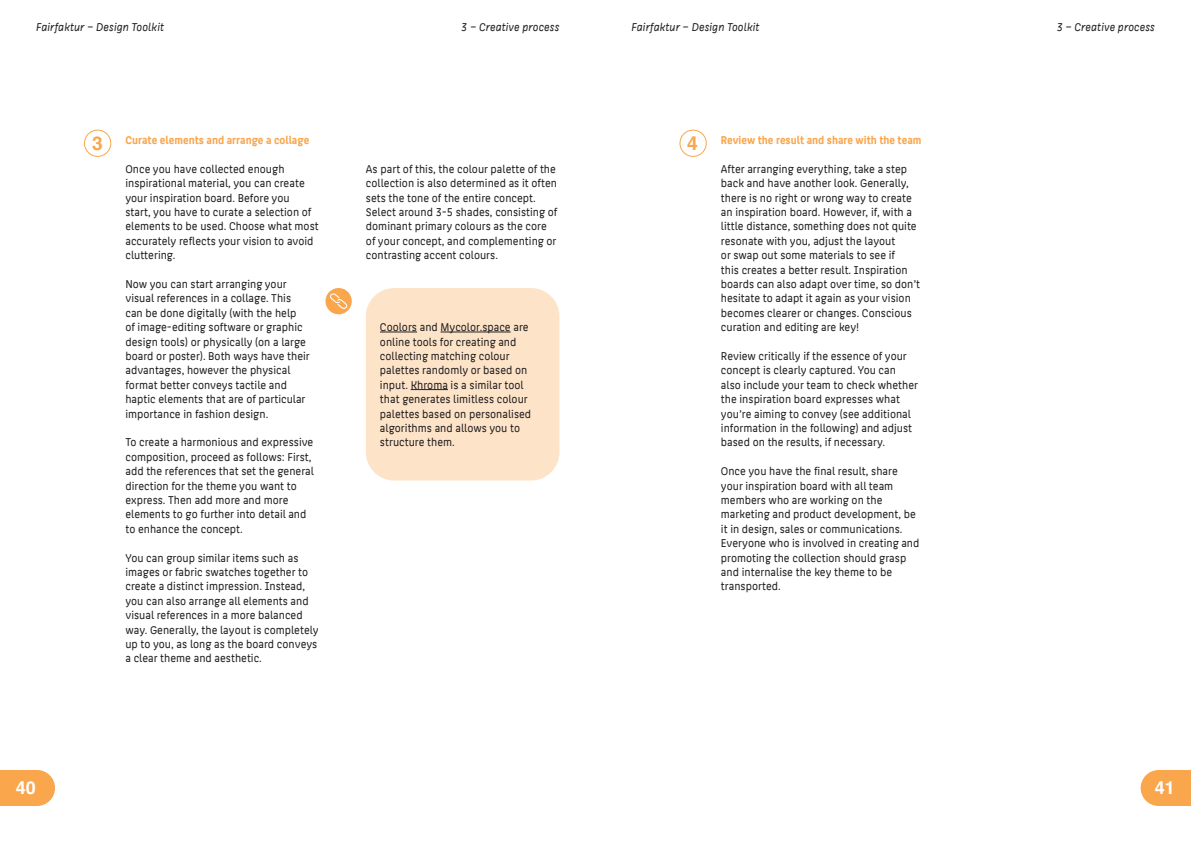
<style>
.page{position:relative;width:1191px;height:842px;background:#fff}
.page>*{position:absolute;margin:0;border:0;box-sizing:border-box;transform-origin:0 0}
.t1{font:700 19.2px "Helvetica";color:#f9a64d}
.t2{font:700 18px "Helvetica";color:#fff}
.t3{font:12px/14.4px "HTW Berlin Office";color:#231f20}
.t4{font:italic 12px "HTW Berlin Office";color:#231f20}
.t5{font:700 12px "HTW Berlin Office";color:#f9a64d}
</style>
<div class="page">
<svg style="left:0;top:770px;width:55px;height:36px;background:#f9ac59"></svg>
<svg style="left:1140px;top:770px;width:51px;height:36px;background:#f9ad5c"></svg>
<div style="left:366px;top:288px;width:193px;height:192px;background:#fde4c9;border-radius:28px"></div>
<div style="left:84px;top:130px;width:27px;height:27px;border:1px solid #f9a64d;border-radius:50%"></div>
<hr style="left:380px;top:332px;width:37px;height:1px;background:#231f20">
<hr style="left:440px;top:332px;width:71px;height:1px;background:#231f20">
<hr style="left:411px;top:389px;width:37px;height:1px;background:#231f20">
<svg style="left:325px;top:288px;width:27px;height:26px"></svg>
<svg style="left:329px;top:292px;width:19px;height:18px"></svg>
<div style="left:679px;top:130px;width:28px;height:27px;border:1px solid #f9a64d;border-radius:50%"></div>
<p class="t4" style="left:36px;top:20px;width:130px">Fairfaktur – Design Toolkit</p>
<p class="t4" style="left:631px;top:20px;width:130px">Fairfaktur – Design Toolkit</p>
<p class="t4" style="left:461px;top:20px;width:100px">3 – Creative process</p>
<p class="t4" style="left:1056px;top:20px;width:100px">3 – Creative process</p>
<h1 class="t1" style="left:92px;top:131px;width:12px">3</h1>
<p class="t5" style="left:125px;top:133px;width:185px">Curate elements and arrange a collage</p>
<p class="t3" style="left:125px;top:162px;width:195px">Once you have collected enough inspirational material, you can create your inspiration board. Before you<br>start, you have to curate a selection of elements to be used. Choose what most accurately reflects your vision to avoid cluttering.</p>
<p class="t3" style="left:125px;top:277px;width:186px">Now you can start arranging your visual references in a collage. This can be done digitally (with the help<br>of image-editing software or graphic design tools) or physically (on a large board or poster). Both ways have their advantages, however the physical format better conveys tactile and haptic elements that are of particular importance in fashion design.</p>
<p class="t3" style="left:125px;top:435px;width:190px">To create a harmonious and expressive composition, proceed as follows: First, add the references that set the general direction for the theme you want to express. Then add more and more elements to go further into detail and to enhance the concept.</p>
<p class="t3" style="left:125px;top:551px;width:195px">You can group similar items such as images or fabric swatches together to create a distinct impression. Instead, you can also arrange all elements and visual references in a more balanced way. Generally, the layout is completely up to you, as long as the board conveys a clear theme and aesthetic.</p>
<p class="t3" style="left:366px;top:162px;width:193px">As part of this, the colour palette of the collection is also determined as it often sets the tone of the entire concept.<br>Select around 3-5 shades, consisting of dominant primary colours as the core of your concept, and complementing or contrasting accent colours.</p>
<p class="t3" style="left:380px;top:320px;width:153px">Coolors and Mycolor.space are online tools for creating and collecting matching colour palettes randomly or based on input. Khroma is a similar tool that generates limitless colour palettes based on personalised algorithms and allows you to structure them.</p>
<h1 class="t1" style="left:687px;top:131px;width:12px">4</h1>
<p class="t5" style="left:721px;top:133px;width:202px">Review the result and share with the team</p>
<p class="t3" style="left:721px;top:162px;width:201px">After arranging everything, take a step back and have another look. Generally, there is no right or wrong way to create an inspiration board. However, if, with a little distance, something does not quite resonate with you, adjust the layout<br>or swap out some materials to see if<br>this creates a better result. Inspiration boards can also adapt over time, so don’t hesitate to adapt it again as your vision becomes clearer or changes. Conscious curation and editing are key!</p>
<p class="t3" style="left:721px;top:349px;width:199px">Review critically if the essence of your concept is clearly captured. You can also include your team to check whether the inspiration board expresses what you’re aiming to convey (see additional information in the following) and adjust based on the results, if necessary.</p>
<p class="t3" style="left:721px;top:464px;width:200px">Once you have the final result, share your inspiration board with all team members who are working on the marketing and product development, be it in design, sales or communications.<br>Everyone who is involved in creating and promoting the collection should grasp and internalise the key theme to be transported.</p>
<h2 class="t2" style="left:16px;top:777px;width:22px">40</h2>
<h2 class="t2" style="left:1155px;top:777px;width:22px">41</h2>
</div>
